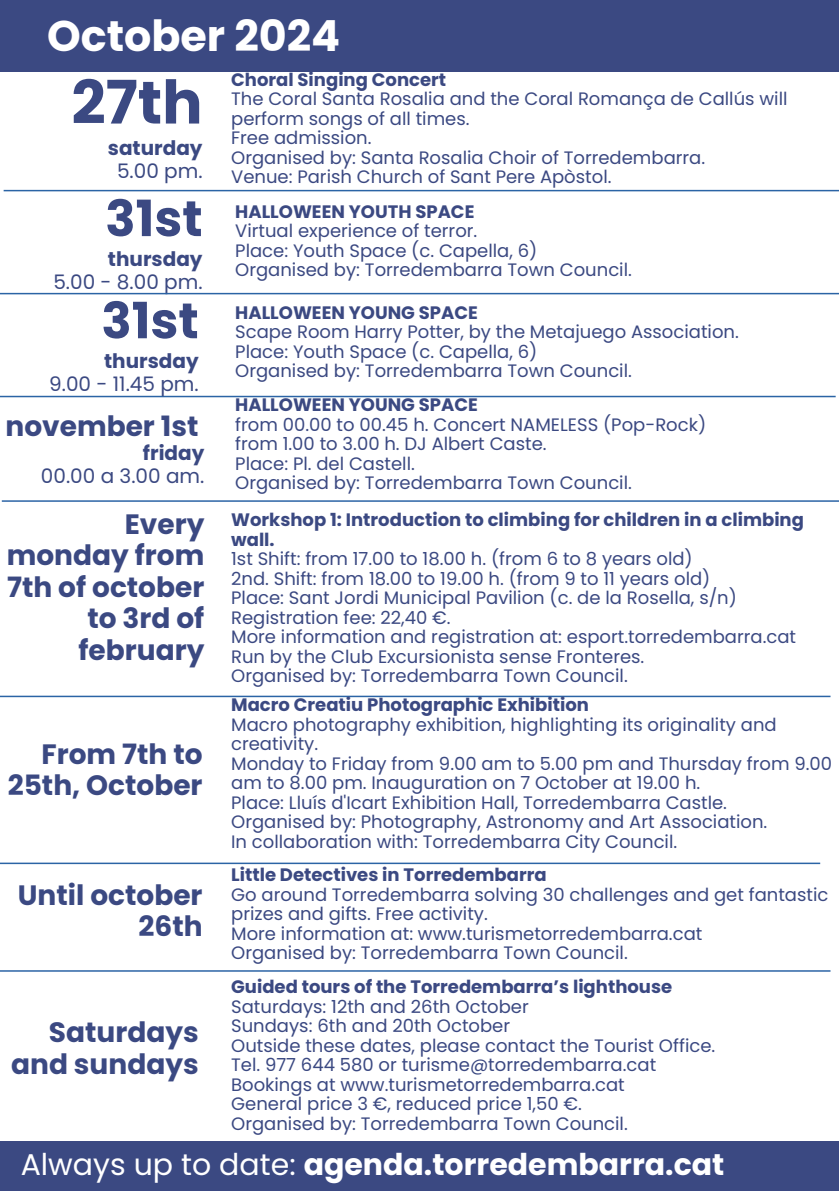
<style>
.page{position:relative;width:839px;height:1191px;background:#fff}
.page>*{position:absolute;margin:0;border:0;box-sizing:border-box;transform-origin:0 0}
.t1{font:700 60px "Poppins";color:#3b4982}
.t2{font:700 50px "Poppins";color:#3b4982}
.t3{font:700 42.8px "Poppins";color:#fff}
.t4{font:700 30px "Poppins";color:#fff}
.t5{font:700 28px/31.6px "Poppins";color:#3b4982;text-align:right}
.t6{font:20px/22.4px "Poppins";color:#3b4982;text-align:right}
.t7{font:700 20px/22.4px "Poppins";color:#3b4982;text-align:center}
.t8{font:18px/19.6px "Poppins";color:#3b4982}
.t9{font:700 18px/19.6px "Poppins";color:#3b4982}
.s1{font-weight:400}
.s2{font-weight:700}
</style>
<div class="page">
<div style="left:0;top:0;width:838px;height:71px;background:#3b4982"></div>
<div style="left:0;top:1141px;width:838px;height:50px;background:#3b4982"></div>
<hr style="left:2px;top:500px;width:836px;height:2px;background:#2b64a5">
<hr style="left:0;top:696px;width:830px;height:1px;background:#2b64a5">
<hr style="left:0;top:970px;width:830px;height:2px;background:#2b64a5">
<hr style="left:0;top:863px;width:820px;height:1px;background:#2b64a5">
<hr style="left:0;top:396px;width:835px;height:1px;background:#2b64a5">
<hr style="left:0;top:293px;width:838px;height:1px;background:#2b64a5">
<hr style="left:4px;top:190px;width:834px;height:1px;background:#2b64a5">
<h1 class="t3" style="left:47px;top:6px;width:295px">October 2024</h1>
<p class="t1" style="left:71px;top:61px;width:133px">27th</p>
<p class="t7" style="left:108px;top:137px;width:96px">saturday<br><span class="s1">5.00 pm.</span></p>
<p class="t2" style="left:105px;top:184px;width:99px">31st</p>
<p class="t6" style="left:53px;top:248px;width:151px"><span class="s2">thursday<br></span>5.00 - 8.00 pm.</p>
<p class="t2" style="left:101px;top:286px;width:99px">31st</p>
<p class="t6" style="left:49px;top:350px;width:151px"><span class="s2">thursday<br></span>9.00 - 11.45 pm.</p>
<p class="t5" style="left:6px;top:411px;width:194px">november 1st</p>
<p class="t6" style="left:41px;top:442px;width:165px"><span class="s2">friday<br></span>00.00 a 3.00 am.</p>
<p class="t9" style="left:231px;top:70px;width:216px">Choral Singing Concert</p>
<p class="t8" style="left:231px;top:89px;width:558px">The Coral Santa Rosalia and the Coral Romança de Callús will perform songs of all times.</p>
<p class="t8" style="left:231px;top:128px;width:142px">Free admission.</p>
<p class="t8" style="left:231px;top:148px;width:475px">Organised by: Santa Rosalia Choir of Torredembarra.</p>
<h3 class="t8" style="left:231px;top:167px;width:382px">Venue: Parish Church of Sant Pere Apòstol.</h3>
<h2 class="t9" style="left:235px;top:202px;width:241px">HALLOWEEN YOUTH SPACE</h2>
<p class="t8" style="left:235px;top:221px;width:244px">Virtual experience of terror.</p>
<p class="t8" style="left:235px;top:241px;width:304px">Place: Youth Space (c. Capella, 6)</p>
<p class="t8" style="left:235px;top:260px;width:398px">Organised by: Torredembarra Town Council.</p>
<h2 class="t9" style="left:235px;top:303px;width:244px">HALLOWEEN YOUNG SPACE</h2>
<h2 class="t8" style="left:235px;top:322px;width:505px">Scape Room Harry Potter, by the Metajuego Association.</h2>
<p class="t8" style="left:235px;top:342px;width:304px">Place: Youth Space (c. Capella, 6)</p>
<p class="t8" style="left:235px;top:361px;width:398px">Organised by: Torredembarra Town Council.</p>
<p class="t9" style="left:235px;top:395px;width:244px">HALLOWEEN YOUNG SPACE</p>
<p class="t8" style="left:235px;top:415px;width:472px">from 00.00 to 00.45 h. Concert NAMELESS (Pop-Rock)</p>
<p class="t8" style="left:235px;top:434px;width:313px">from 1.00 to 3.00 h. DJ Albert Caste.</p>
<p class="t8" style="left:235px;top:454px;width:181px">Place: Pl. del Castell.</p>
<p class="t8" style="left:235px;top:473px;width:398px">Organised by: Torredembarra Town Council.</p>
<p class="t5" style="left:7px;top:508px;width:199px">Every monday from<br>7th of october to 3rd of february</p>
<h4 class="t9" style="left:231px;top:510px;width:574px">Workshop 1: Introduction to climbing for children in a climbing wall.</h4>
<p class="t8" style="left:231px;top:549px;width:463px">1st Shift: from 17.00 to 18.00 h. (from 6 to 8 years old)</p>
<p class="t8" style="left:231px;top:569px;width:481px">2nd. Shift: from 18.00 to 19.00 h. (from 9 to 11 years old)</p>
<p class="t8" style="left:231px;top:588px;width:507px">Place: Sant Jordi Municipal Pavilion (c. de la Rosella, s/n)</p>
<p class="t8" style="left:231px;top:608px;width:221px">Registration fee: 22,40 €.</p>
<p class="t8" style="left:231px;top:627px;width:566px">More information and registration at: esport.torredembarra.cat</p>
<p class="t8" style="left:231px;top:647px;width:415px">Run by the Club Excursionista sense Fronteres.</p>
<p class="t8" style="left:231px;top:666px;width:398px">Organised by: Torredembarra Town Council.</p>
<p class="t5" style="left:8px;top:738px;width:196px">From 7th to<br>25th, October</p>
<p class="t5" style="left:18px;top:879px;width:186px">Until october<br>26th</p>
<p class="t5" style="left:11px;top:1017px;width:189px">Saturdays and sundays</p>
<p class="t9" style="left:231px;top:695px;width:359px">Macro Creatiu Photographic Exhibition</p>
<p class="t8" style="left:231px;top:715px;width:547px">Macro photography exhibition, highlighting its originality and creativity.</p>
<p class="t8" style="left:231px;top:754px;width:602px">Monday to Friday from 9.00 am to 5.00 pm and Thursday from 9.00 am to 8.00 pm. Inauguration on 7 October at 19.00 h.</p>
<p class="t8" style="left:231px;top:793px;width:497px">Place: Lluís d'Icart Exhibition Hall, Torredembarra Castle.</p>
<p class="t8" style="left:231px;top:812px;width:537px">Organised by: Photography, Astronomy and Art Association.</p>
<p class="t8" style="left:231px;top:832px;width:447px">In collaboration with: Torredembarra City Council.</p>
<p class="t9" style="left:231px;top:865px;width:317px">Little Detectives in Torredembarra</p>
<h4 class="t8" style="left:231px;top:884px;width:598px">Go around Torredembarra solving 30 challenges and get fantastic prizes and gifts. Free activity.</h4>
<h2 class="t8" style="left:231px;top:923px;width:472px">More information at: www.turismetorredembarra.cat</h2>
<p class="t8" style="left:231px;top:943px;width:398px">Organised by: Torredembarra Town Council.</p>
<p class="t9" style="left:231px;top:977px;width:442px">Guided tours of the Torredembarra’s lighthouse</p>
<p class="t8" style="left:231px;top:997px;width:299px">Saturdays: 12th and 26th October</p>
<p class="t8" style="left:231px;top:1016px;width:280px">Sundays: 6th and 20th October</p>
<p class="t8" style="left:231px;top:1036px;width:485px">Outside these dates, please contact the Tourist Office.</p>
<h4 class="t8" style="left:231px;top:1055px;width:426px">Tel. 977 644 580 or turisme@torredembarra.cat</h4>
<p class="t8" style="left:231px;top:1075px;width:395px">Bookings at www.turismetorredembarra.cat</p>
<p class="t8" style="left:231px;top:1094px;width:352px">General price 3 €, reduced price 1,50 €.</p>
<p class="t8" style="left:231px;top:1114px;width:398px">Organised by: Torredembarra Town Council.</p>
<h4 class="t4" style="left:21px;top:1143px;width:705px"><span class="s1">Always up to date:</span> agenda.torredembarra.cat</h4>
</div>
